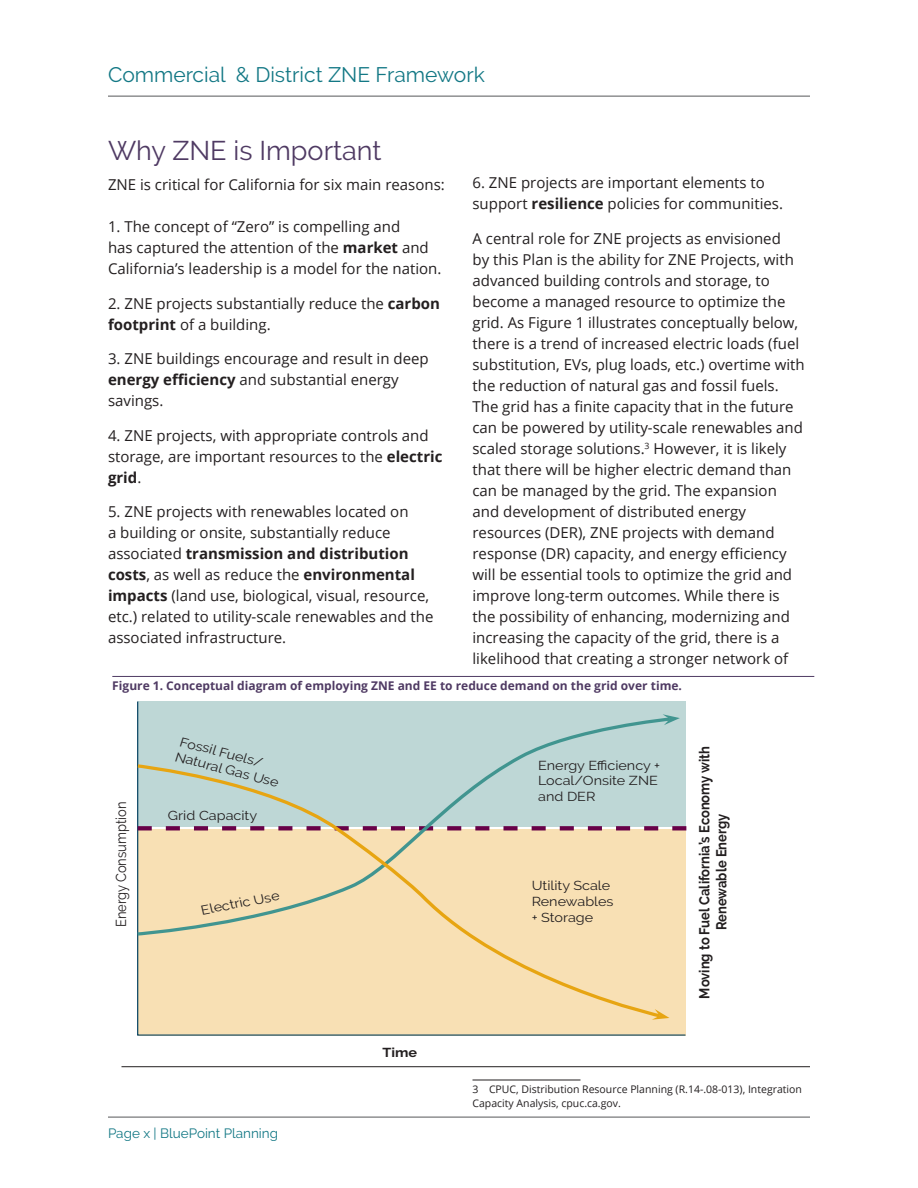
<style>
.page{position:relative;width:918px;height:1188px;background:#fff}
.page>*{position:absolute;margin:0;border:0;box-sizing:border-box;transform-origin:0 0}
.t1{font:27px "Raleway";color:#4f3a63}
.t2{font:21px "Raleway";color:#137885}
.t3{font:15px/21px "Open Sans";color:#231f20}
.t4{font:700 14.4px/17.2px "Raleway";color:#231f20;text-align:center;scale:.9 1}
.t5{font:14.4px "Raleway";color:#231f20;scale:.9 1}
.t6{font:13.5px "Raleway";color:#137885}
.t7{font:13.05px/15.8px "Raleway";color:#231f20;scale:1.1 1}
.t8{font:12.9px/15.6px "Raleway";color:#231f20;scale:1.11 1}
.t9{font:700 12.9px "Raleway";color:#231f20;scale:1.11 1}
.t10{font:700 12px "Open Sans";color:#4f3a63}
.t11{font:10.5px/13.5px "Open Sans";color:#231f20}
.s1{font-weight:700}
</style>
<div class="page">
<hr style="left:108px;top:96px;width:702px;height:1px;background:#57585a">
<hr style="left:108px;top:1117px;width:702px;height:1px;background:#57585a">
<hr style="left:472px;top:1080px;width:108px;height:1px;background:#231f20">
<svg style="left:137px;top:701px;width:550px;height:335px"></svg>
<svg style="left:673px;top:826px;width:13px;height:5px"></svg>
<svg style="left:137px;top:716px;width:536px;height:221px"></svg>
<svg style="left:663px;top:714px;width:17px;height:11px"></svg>
<svg style="left:137px;top:763px;width:526px;height:256px"></svg>
<svg style="left:652px;top:1009px;width:17px;height:11px"></svg>
<hr style="left:112px;top:676px;width:702px;height:1px;background:#4f3a63">
<hr style="left:122px;top:1066px;width:688px;height:1px;background:#231f20">
<h2 class="t2" style="left:108px;top:63px;width:378px">Commercial &amp; District ZNE Framework</h2>
<h1 class="t1" style="left:108px;top:135px;width:275px">Why ZNE is Important</h1>
<p class="t3" style="left:108px;top:174px;width:338px">ZNE is critical for California for six main reasons:</p>
<p class="t3" style="left:108px;top:216px;width:335px">1. The concept of “Zero” is compelling and<br>has captured the attention of the <span class="s1">market</span> and<br>California’s leadership is a model for the nation.</p>
<p class="t3" style="left:108px;top:293px;width:334px">2. ZNE projects substantially reduce the <span class="s1">carbon footprint</span> of a building.</p>
<p class="t3" style="left:108px;top:348px;width:322px">3. ZNE buildings encourage and result in deep <span class="s1">energy efficiency</span> and substantial energy savings.</p>
<p class="t3" style="left:108px;top:425px;width:336px">4. ZNE projects, with appropriate controls and storage, are important resources to the <span class="s1">electric grid</span>.</p>
<p class="t3" style="left:108px;top:501px;width:327px">5. ZNE projects with renewables located on<br>a building or onsite, substantially reduce associated <span class="s1">transmission and distribution costs</span>, as well as reduce the <span class="s1">environmental impacts</span> (land use, biological, visual, resource, etc.) related to utility-scale renewables and the associated infrastructure.</p>
<p class="t3" style="left:472px;top:172px;width:312px">6. ZNE projects are important elements to support <span class="s1">resilience</span> policies for communities.</p>
<p class="t3" style="left:472px;top:227px;width:334px">A central role for ZNE projects as envisioned<br>by this Plan is the ability for ZNE Projects, with advanced building controls and storage, to become a managed resource to optimize the grid. As Figure 1 illustrates conceptually below, there is a trend of increased electric loads (fuel substitution, EVs, plug loads, etc.) overtime with the reduction of natural gas and fossil fuels.<br>The grid has a finite capacity that in the future can be powered by utility-scale renewables and scaled storage solutions.<sup>3</sup> However, it is likely that there will be higher electric demand than can be managed by the grid. The expansion and development of distributed energy resources (DER), ZNE projects with demand response (DR) capacity, and energy efficiency will be essential tools to optimize the grid and improve long-term outcomes. While there is the possibility of enhancing, modernizing and increasing the capacity of the grid, there is a likelihood that creating a stronger network of</p>
<p class="t10" style="left:112px;top:677px;width:571px">Figure 1. Conceptual diagram of employing ZNE and EE to reduce demand on the grid over time.</p>
<p class="t5" style="left:113px;top:927px;width:141px;rotate:-90deg">Energy Consumption</p>
<p class="t7" style="left:181px;top:734px;width:98px;rotate:14deg">Fossil Fuels/<br>Natural Gas Use</p>
<p class="t8" style="left:168px;top:807px;width:82px">Grid Capacity</p>
<p class="t7" style="left:200px;top:903px;width:74px;rotate:-11deg">Electric Use</p>
<p class="t8" style="left:538px;top:758px;width:111px">Energy Efficiency +<br>Local/Onsite ZNE and DER</p>
<p class="t8" style="left:532px;top:878px;width:75px">Utility Scale<br>Renewables + Storage</p>
<p class="t4" style="left:696px;top:999px;width:282px;rotate:-90deg">Moving to Fuel California’s Economy with<br>Renewable Energy</p>
<p class="t9" style="left:383px;top:1045px;width:33px">Time</p>
<p class="t6" style="left:108px;top:1125px;width:172px">Page x | BluePoint Planning</p>
<p class="t11" style="left:472px;top:1083px;width:331px">3 CPUC, Distribution Resource Planning (R.14-.08-013), Integration<br>Capacity Analysis, cpuc.ca.gov.</p>
</div>
